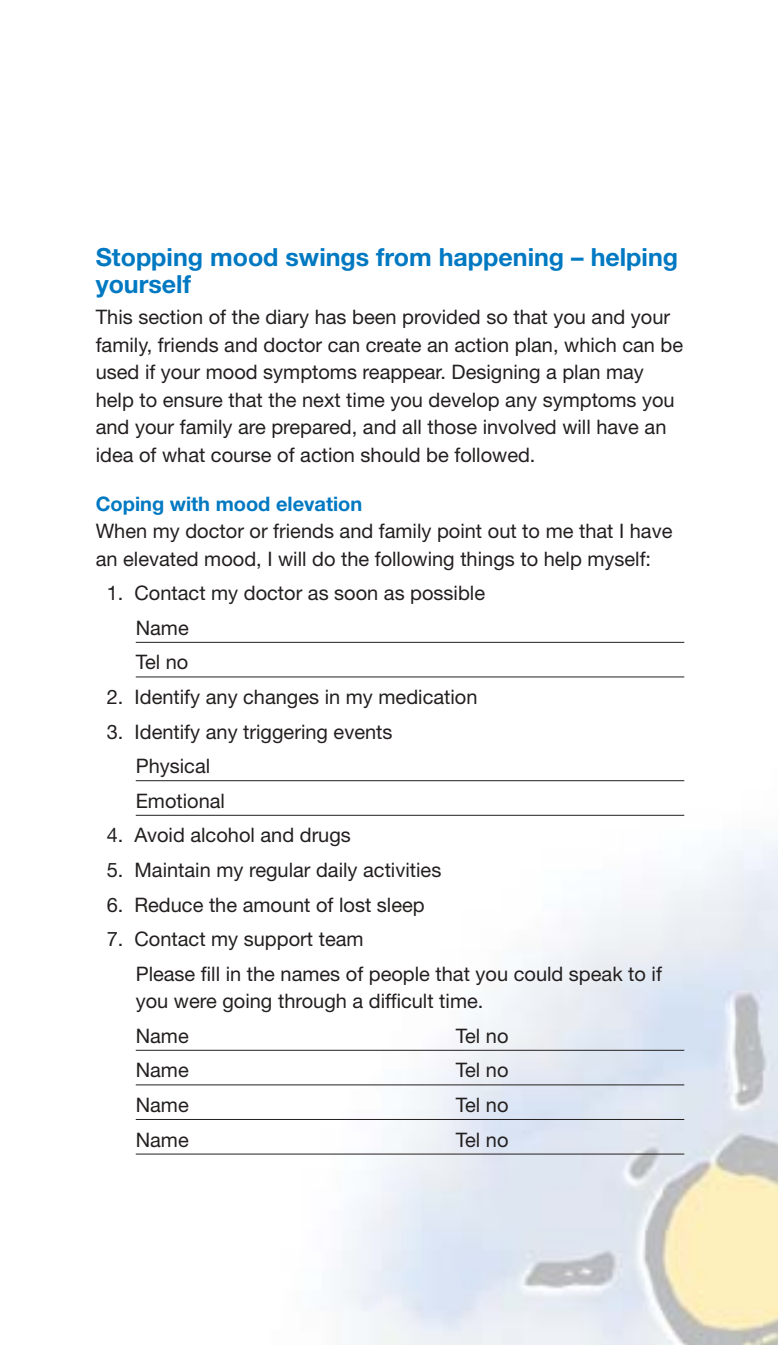
<style>
.page{position:relative;width:778px;height:1345px;background:#fff}
.page>*{position:absolute;margin:0;border:0;box-sizing:border-box;transform-origin:0 0}
.t1{font:700 25px/27.5px "Helvetica Neue";color:#0079c2}
.t2{font:20px/27.5px "Helvetica Neue";color:#231f1f}
.t3{font:700 20px "Helvetica Neue";color:#0079c2}
</style>
<div class="page">
<img style="left:135px;top:641px;width:643px;height:704px">
<hr style="left:136px;top:642px;width:548px;height:1px;background:#231f1f">
<hr style="left:136px;top:677px;width:548px;height:1px;background:#231f1f">
<hr style="left:136px;top:780px;width:548px;height:1px;background:#231f1f">
<hr style="left:136px;top:815px;width:548px;height:1px;background:#231f1f">
<hr style="left:136px;top:1050px;width:548px;height:1px;background:#231f1f">
<hr style="left:136px;top:1084px;width:548px;height:1px;background:#231f1f">
<hr style="left:136px;top:1119px;width:548px;height:1px;background:#231f1f">
<hr style="left:136px;top:1154px;width:548px;height:1px;background:#231f1f">
<p class="t1" style="left:96px;top:245px;width:584px">Stopping mood swings from happening – helping yourself</p>
<p class="t2" style="left:96px;top:306px;width:589px">This section of the diary has been provided so that you and your family, friends and doctor can create an action plan, which can be used if your mood symptoms reappear. Designing a plan may help to ensure that the next time you develop any symptoms you and your family are prepared, and all those involved will have an idea of what course of action should be followed.</p>
<p class="t3" style="left:96px;top:496px;width:268px">Coping with mood elevation</p>
<p class="t2" style="left:96px;top:519px;width:578px">When my doctor or friends and family point out to me that I have an elevated mood, I will do the following things to help myself:</p>
<p class="t2" style="left:136px;top:578px;width:351px;line-height:34.5px;text-indent:-29px">1. Contact my doctor as soon as possible<br>Name<br>Tel no</p>
<p class="t2" style="left:107px;top:685px;width:372px">2. Identify any changes in my medication</p>
<p class="t2" style="left:136px;top:716px;width:258px;line-height:34.5px;text-indent:-29px">3. Identify any triggering events<br>Physical<br>Emotional</p>
<p class="t2" style="left:107px;top:823px;width:245px">4. Avoid alcohol and drugs</p>
<p class="t2" style="left:107px;top:858px;width:336px">5. Maintain my regular daily activities</p>
<p class="t2" style="left:107px;top:893px;width:319px">6. Reduce the amount of lost sleep</p>
<p class="t2" style="left:136px;top:924px;width:527px;line-height:34.5px;text-indent:-29px">7. Contact my support team<br>Please fill in the names of people that you could speak to if</p>
<p class="t2" style="left:136px;top:986px;width:349px;line-height:34.5px">you were going through a difficult time.<br>Name</p>
<p class="t2" style="left:456px;top:1024px;width:54px">Tel no</p>
<p class="t2" style="left:136px;top:1058px;width:54px">Name</p>
<p class="t2" style="left:456px;top:1058px;width:54px">Tel no</p>
<p class="t2" style="left:136px;top:1093px;width:54px">Name</p>
<p class="t2" style="left:456px;top:1093px;width:54px">Tel no</p>
<p class="t2" style="left:136px;top:1128px;width:54px">Name</p>
<p class="t2" style="left:456px;top:1128px;width:54px">Tel no</p>
</div>
